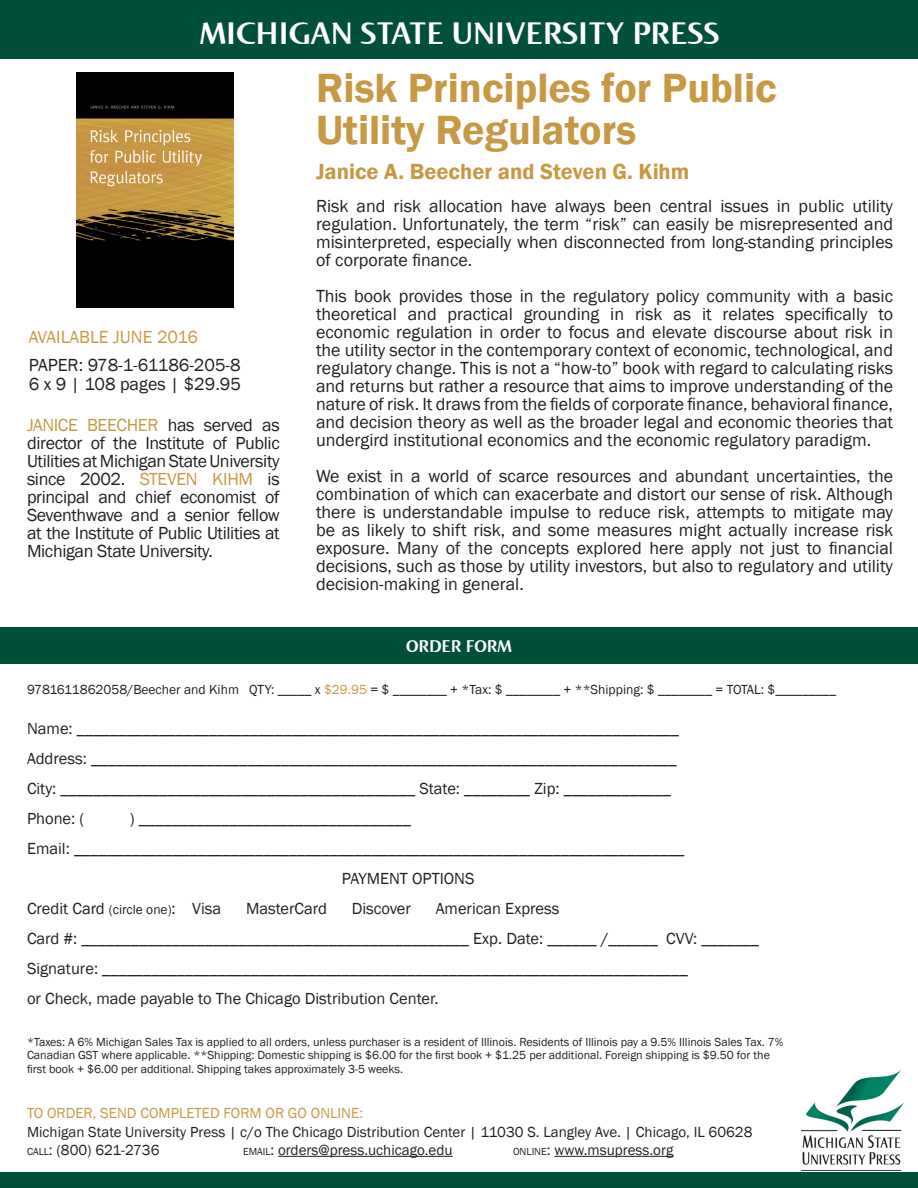
<style>
.page{position:relative;width:918px;height:1188px;background:#fff}
.page>*{position:absolute;margin:0;border:0;box-sizing:border-box;transform-origin:0 0}
.t1{font:600 42px/42px "Franklin Gothic";color:#c89944}
.t2{font:700 33px "Norma";color:#fff}
.t3{font:600 22.5px "Franklin Gothic";color:#c89944}
.t4{font:18px/18px "Franklin Gothic";color:#231f20;text-align:justify}
.t5{font:18px "Franklin Gothic";color:#c89944}
.t6{font:700 18px "Norma";color:#fff}
.t7{font:16.5px "Franklin Gothic";color:#231f20}
.t8{font:15px "Franklin Gothic";color:#231f20}
.t9{font:15px "Franklin Gothic";color:#c89944}
.t10{font:13.5px "Franklin Gothic";color:#231f20}
.t11{font:12px/13.5px "Franklin Gothic";color:#231f20}
.s1{color:#c89944}
.s2{font-size:13.5px}
.s3{font-size:10.5px}
.s4{font-style:inherit}
</style>
<div class="page">
<div style="left:0;top:0;width:918px;height:58px;background:#004f39"></div>
<div style="left:0;top:1173px;width:918px;height:15px;background:#004f39"></div>
<div style="left:0;top:628px;width:918px;height:36px;background:#004f39"></div>
<hr style="left:278px;top:1156px;width:175px;height:1px;background:#231f20">
<hr style="left:554px;top:1156px;width:119px;height:1px;background:#231f20">
<img style="left:801px;top:1069px;width:103px;height:102px">
<img style="left:77px;top:73px;width:156px;height:235px">
<p class="t2" style="left:200px;top:15px;width:521px">MICHIGAN STATE UNIVERSITY PRESS</p>
<p class="t1" style="left:316px;top:68px;width:462px">Risk Principles for Public<br>Utility Regulators</p>
<p class="t5" style="left:29px;top:326px;width:171px">AVAILABLE JUNE 2016</p>
<p class="t4" style="left:29px;top:356px;width:213px">PAPER: 978-1-61186-205-8</p>
<p class="t4" style="left:29px;top:375px;width:214px">6 x 9 | 108 pages | $29.95</p>
<p class="t4" style="left:27px;top:416px;width:254px"><span class="s1">JANICE BEECHER</span> has served as director of the Institute of Public Utilities at Michigan State University since 2002. <span class="s1">STEVEN KIHM</span> is principal and chief economist of Seventhwave and a senior fellow at the Institute of Public Utilities at Michigan State University.</p>
<p class="t3" style="left:316px;top:158px;width:375px">Janice A. Beecher and Steven G. Kihm</p>
<p class="t4" style="left:316px;top:198px;width:579px">Risk and risk allocation have always been central issues in public utility regulation. Unfortunately, the term “risk” can easily be misrepresented and misinterpreted, especially when disconnected from long-standing principles of corporate finance.</p>
<p class="t4" style="left:316px;top:288px;width:579px">This book provides those in the regulatory policy community with a basic theoretical and practical grounding in risk as it relates specifically to economic regulation in order to focus and elevate discourse about risk in the utility sector in the contemporary context of economic, technological, and regulatory change. This is not a “how-to” book with regard to calculating risks and returns but rather a resource that aims to improve understanding of the nature of risk. It draws from the fields of corporate finance, behavioral finance, and decision theory as well as the broader legal and economic theories that undergird institutional economics and the economic regulatory paradigm.</p>
<p class="t4" style="left:316px;top:468px;width:579px">We exist in a world of scarce resources and abundant uncertainties, the combination of which can exacerbate and distort our sense of risk. Although there is understandable impulse to reduce risk, attempts to mitigate may be as likely to shift risk, and some measures might actually increase risk exposure. Many of the concepts explored here apply not just to financial decisions, such as those by utility investors, but also to regulatory and utility decision-making in general.</p>
<p class="t6" style="left:406px;top:636px;width:107px">ORDER FORM</p>
<p class="t10" style="left:27px;top:681px;width:811px">9781611862058/Beecher and Kihm QTY: _____ x <span class="s1">$29.95</span> = $ ________ + *Tax: $ ________ + **Shipping: $ ________ = TOTAL: $_________</p>
<p class="t7" style="left:27px;top:719px;width:654px">Name: _________________________________________________________________________</p>
<p class="t7" style="left:27px;top:749px;width:651px">Address: _______________________________________________________________________</p>
<p class="t7" style="left:27px;top:779px;width:646px">City: ___________________________________________ State: ________ Zip: _____________</p>
<p class="t7" style="left:27px;top:809px;width:59px">Phone: (</p>
<p class="t7" style="left:130px;top:809px;width:283px">) _________________________________</p>
<p class="t7" style="left:27px;top:839px;width:659px">Email: __________________________________________________________________________</p>
<p class="t7" style="left:342px;top:869px;width:134px">PAYMENT OPTIONS</p>
<p class="t7" style="left:27px;top:899px;width:196px">Credit Card <span class="s2">(circle one)</span>: Visa</p>
<p class="t7" style="left:246px;top:899px;width:82px">MasterCard</p>
<p class="t7" style="left:352px;top:899px;width:61px">Discover</p>
<p class="t7" style="left:436px;top:899px;width:125px">American Express</p>
<p class="t7" style="left:27px;top:929px;width:734px">Card #: _______________________________________________ Exp. Date: ______ /______ CVV: _______</p>
<p class="t7" style="left:27px;top:959px;width:663px">Signature: _______________________________________________________________________</p>
<p class="t7" style="left:27px;top:989px;width:413px">or Check, made payable to The Chicago Distribution Center.</p>
<p class="t11" style="left:27px;top:1035px;width:758px">*Taxes: A 6% Michigan Sales Tax is applied to all orders, unless purchaser is a resident of Illinois. Residents of Illinois pay a 9.5% Illinois Sales Tax. 7%<br>Canadian GST where applicable. **Shipping: Domestic shipping is $6.00 for the first book + $1.25 per additional. Foreign shipping is $9.50 for the first book + $6.00 per additional. Shipping takes approximately 3-5 weeks.</p>
<p class="t9" style="left:27px;top:1103px;width:338px">TO ORDER, SEND COMPLETED FORM OR GO ONLINE:</p>
<p class="t8" style="left:27px;top:1123px;width:727px">Michigan State University Press | c/o The Chicago Distribution Center | 11030 S. Langley Ave. | Chicago, IL 60628</p>
<p class="t8" style="left:27px;top:1141px;width:134px"><span class="s3">CALL</span><span class="s4">:</span> (800) 621-2736</p>
<p class="t8" style="left:243px;top:1141px;width:211px"><span class="s3">EMAIL</span><span class="s4">:</span> orders@press.uchicago.edu</p>
<p class="t8" style="left:513px;top:1141px;width:162px"><span class="s3">ONLINE</span><span class="s4">:</span> www.msupress.org</p>
</div>
